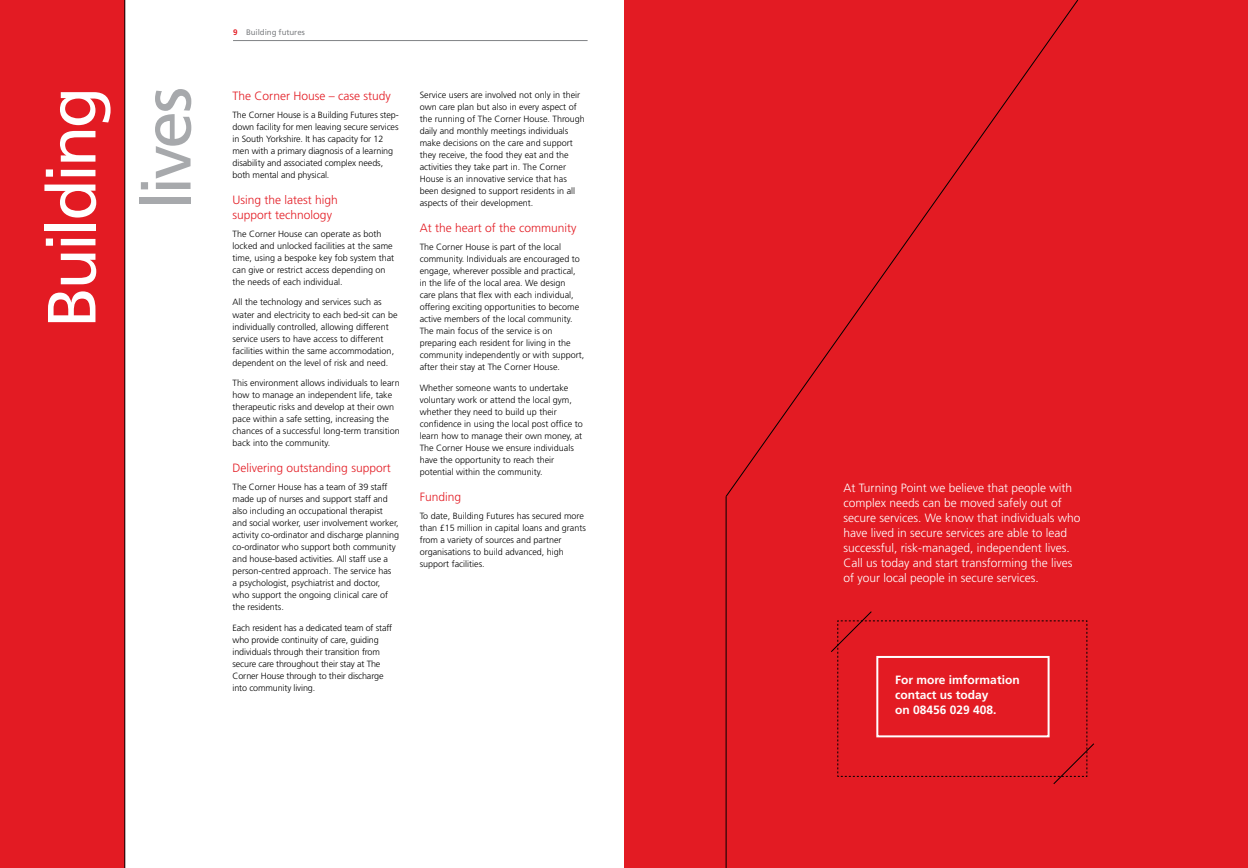
<style>
.page{position:relative;width:1248px;height:868px;background:#fff}
.page>*{position:absolute;margin:0;border:0;box-sizing:border-box;transform-origin:0 0}
.t1{font:68px "Frutiger";letter-spacing:-.05em;color:#fff}
.t2{font:68px "Frutiger";letter-spacing:-.05em;color:#a7a9ac}
.t3{font:300 12px/15px "Frutiger";color:#fff}
.t4{font:300 12px/15px "Frutiger";color:#e31b23}
.t5{font:700 12px/15px "Frutiger";color:#fff}
.t6{font:300 9px/12px "Frutiger";color:#000}
.t7{font:8px "Frutiger";letter-spacing:-.01em;color:#808285}
.s1{font-weight:700;color:#e31b23}
</style>
<div class="page">
<div style="left:0;top:0;width:125px;height:867px;background:#e31b23"></div>
<div style="left:624px;top:0;width:623px;height:867px;background:#e31b23"></div>
<svg style="left:831px;top:611px;width:263px;height:173px"></svg>
<hr style="left:725px;top:496px;width:1px;height:371px;background:#000">
<hr style="left:124px;top:0;width:1px;height:867px;background:#000">
<svg style="left:725px;top:0;width:354px;height:497px"></svg>
<hr style="left:233px;top:40px;width:354px;height:1px;background:#808285">
<div style="left:876px;top:656px;width:173px;height:81px;border:2px solid #fff"></div>
<h1 class="t1" style="left:32px;top:328px;width:242px;rotate:-90deg">Building</h1>
<h1 class="t2" style="left:127px;top:210px;width:125px;rotate:-90deg">lives</h1>
<p class="t7" style="left:233px;top:27px;width:73px"><span class="s1">9</span> Building futures</p>
<h2 class="t4" style="left:232px;top:88px;width:160px">The Corner House – case study</h2>
<p class="t6" style="left:232px;top:109px;width:168px">The Corner House is a Building Futures step&shy;down facility for men leaving secure services in South Yorkshire. It has capacity for 12 men with a primary diagnosis of a learning disability and associated complex needs, both mental and physical.</p>
<h2 class="t4" style="left:232px;top:192px;width:107px">Using the latest high support technology</h2>
<p class="t6" style="left:232px;top:228px;width:163px">The Corner House can operate as both locked and unlocked facilities at the same time, using a bespoke key fob system that can give or restrict access depending on the needs of each individual.</p>
<p class="t6" style="left:232px;top:296px;width:166px">All the technology and services such as water and electricity to each bed-sit can be individually controlled, allowing different service users to have access to different facilities within the same accommodation, dependent on the level of risk and need.</p>
<p class="t6" style="left:232px;top:377px;width:169px">This environment allows individuals to learn how to manage an independent life, take therapeutic risks and develop at their own pace within a safe setting, increasing the chances of a successful long-term transition back into the community.</p>
<h2 class="t4" style="left:232px;top:460px;width:160px">Delivering outstanding support</h2>
<p class="t6" style="left:232px;top:481px;width:168px">The Corner House has a team of 39 staff made up of nurses and support staff and also including an occupational therapist and social worker, user involvement worker, activity co-ordinator and discharge planning co-ordinator who support both community and house-based activities. All staff use a person-centred approach. The service has<br>a psychologist, psychiatrist and doctor, who support the ongoing clinical care of the residents.</p>
<p class="t6" style="left:232px;top:621px;width:161px">Each resident has a dedicated team of staff who provide continuity of care, guiding individuals through their transition from secure care throughout their stay at The Corner House through to their discharge into community living.</p>
<p class="t6" style="left:420px;top:89px;width:167px">Service users are involved not only in their own care plan but also in every aspect of the running of The Corner House. Through daily and monthly meetings individuals make decisions on the care and support they receive, the food they eat and the activities they take part in. The Corner House is an innovative service that has been designed to support residents in all aspects of their development.</p>
<h2 class="t4" style="left:420px;top:220px;width:158px">At the heart of the community</h2>
<p class="t6" style="left:420px;top:241px;width:166px">The Corner House is part of the local community. Individuals are encouraged to engage, wherever possible and practical, in the life of the local area. We design<br>care plans that flex with each individual, offering exciting opportunities to become active members of the local community.<br>The main focus of the service is on preparing each resident for living in the community independently or with support, after their stay at The Corner House.</p>
<p class="t6" style="left:420px;top:381px;width:165px">Whether someone wants to undertake voluntary work or attend the local gym, whether they need to build up their confidence in using the local post office to learn how to manage their own money, at The Corner House we ensure individuals have the opportunity to reach their potential within the community.</p>
<h2 class="t4" style="left:420px;top:489px;width:43px">Funding</h2>
<p class="t6" style="left:420px;top:509px;width:168px">To date, Building Futures has secured more than £15 million in capital loans and grants from a variety of sources and partner organisations to build advanced, high support facilities.</p>
<p class="t3" style="left:843px;top:480px;width:238px">At Turning Point we believe that people with complex needs can be moved safely out of secure services. We know that individuals who have lived in secure services are able to lead successful, risk-managed, independent lives.<br>Call us today and start transforming the lives of your local people in secure services.</p>
<h2 class="t5" style="left:895px;top:672px;width:126px">For more imformation contact us today<br>on 08456 029 408.</h2>
</div>
